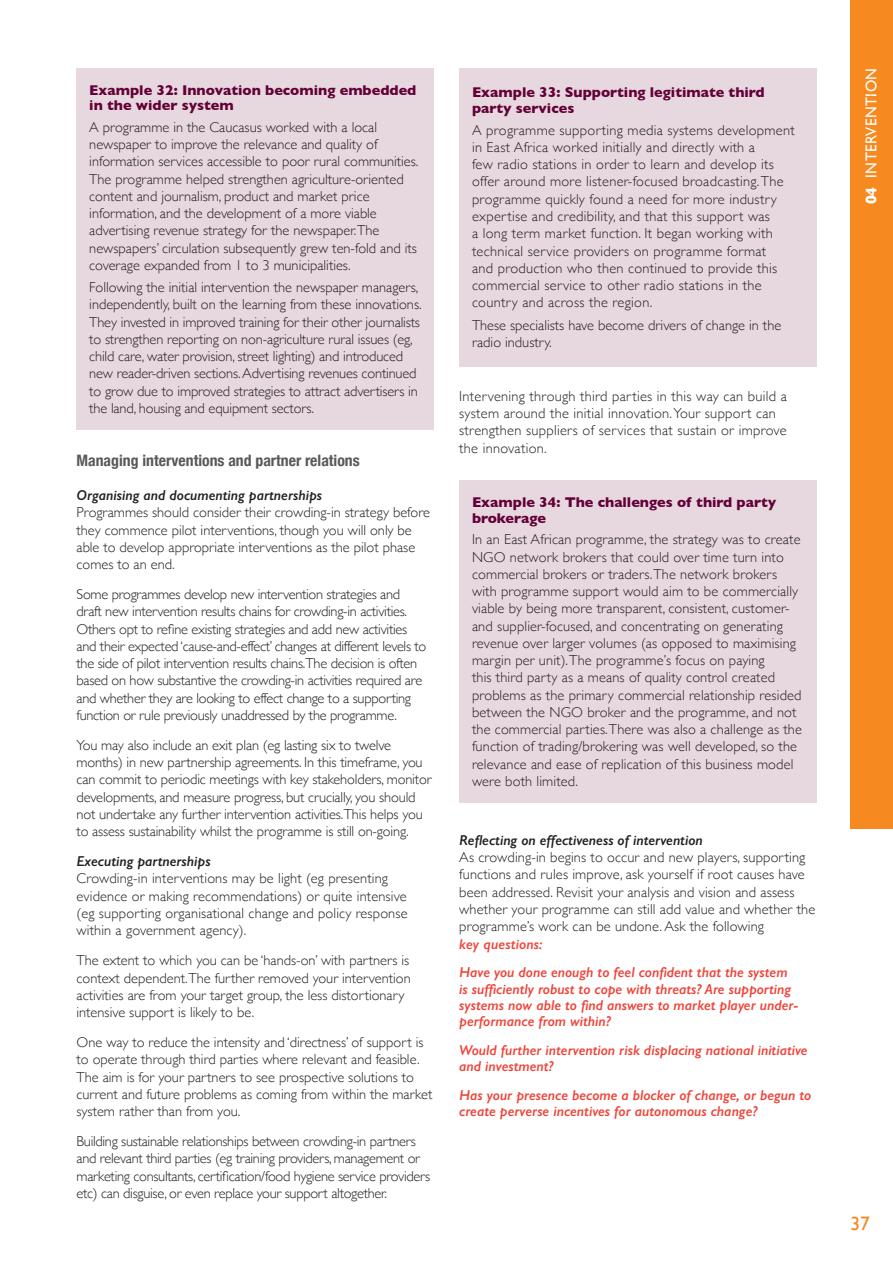
<style>
.page{position:relative;width:893px;height:1263px;background:#fff}
.page>*{position:absolute;margin:0;border:0;box-sizing:border-box;transform-origin:0 0}
.t1{font:19.5px "Gill Sans";color:#f6891f}
.t2{font:700 condensed 15.75px "Helvetica Neue";color:#58595b}
.t3{font:15.75px "Gill Sans";letter-spacing:.03em;color:#fff;scale:.95 1}
.t4{font:300 14.4px/17.2px "Gill Sans";color:#231f20}
.t5{font:300 14.4px/17.2px "Gill Sans";letter-spacing:-.02em;color:#231f20}
.t6{font:300 14.4px/17.2px "Gill Sans";letter-spacing:.02em;color:#231f20}
.t7{font:italic 600 14.4px/16.2px "Gill Sans";color:#ef4338}
.t8{font:700 14.4px/15.8px "Gill Sans";color:#620037}
.t9{font:italic 600 14.4px "Gill Sans";color:#231f20}
.s1{font-weight:700}
</style>
<div class="page">
<div style="left:850px;top:0;width:43px;height:829px;background:#f6891f"></div>
<div style="left:459px;top:68px;width:357px;height:298px;background:#e7d8df"></div>
<div style="left:459px;top:480px;width:357px;height:322px;background:#e7d8df"></div>
<div style="left:77px;top:68px;width:357px;height:361px;background:#e7d8df"></div>
<p class="t8" style="left:89px;top:83px;width:329px">Example 32: Innovation becoming embedded in the wider system</p>
<p class="t4" style="left:89px;top:119px;width:331px">A programme in the Caucasus worked with a local newspaper to improve the relevance and quality of information services accessible to poor rural communities.<br>The programme helped strengthen agriculture-oriented content and journalism, product and market price information, and the development of a more viable advertising revenue strategy for the newspaper.The newspapers’ circulation subsequently grew ten-fold and its coverage expanded from 1 to 3 municipalities.</p>
<p class="t4" style="left:89px;top:280px;width:334px">Following the initial intervention the newspaper managers, independently, built on the learning from these innovations.<br>They invested in improved training for their other journalists to strengthen reporting on non-agriculture rural issues (eg, child care, water provision, street lighting) and introduced new reader-driven sections. Advertising revenues continued to grow due to improved strategies to attract advertisers in the land, housing and equipment sectors.</p>
<p class="t2" style="left:77px;top:454px;width:285px">Managing interventions and partner relations</p>
<p class="t9" style="left:77px;top:487px;width:247px">Organising and documenting partnerships</p>
<p class="t4" style="left:77px;top:505px;width:355px">Programmes should consider their crowding-in strategy before they commence pilot interventions, though you will only be able to develop appropriate interventions as the pilot phase comes to an end.</p>
<p class="t5" style="left:77px;top:587px;width:351px">Some programmes develop new intervention strategies and draft new intervention results chains for crowding-in activities.<br>Others opt to refine existing strategies and add new activities and their expected ‘cause-and-effect’ changes at different levels to the side of pilot intervention results chains.The decision is often based on how substantive the crowding-in activities required are and whether they are looking to effect change to a supporting function or rule previously unaddressed by the programme.</p>
<p class="t4" style="left:77px;top:737px;width:356px">You may also include an exit plan (eg lasting six to twelve months) in new partnership agreements. In this timeframe, you can commit to periodic meetings with key stakeholders, monitor developments, and measure progress, but crucially, you should not undertake any further intervention activities.This helps you to assess sustainability whilst the programme is still on-going.</p>
<p class="t9" style="left:77px;top:853px;width:136px">Executing partnerships</p>
<p class="t4" style="left:77px;top:871px;width:333px">Crowding-in interventions may be light (eg presenting evidence or making recommendations) or quite intensive (eg supporting organisational change and policy response within a government agency).</p>
<p class="t4" style="left:77px;top:953px;width:336px">The extent to which you can be ‘hands-on’ with partners is context dependent.The further removed your intervention activities are from your target group, the less distortionary intensive support is likely to be.</p>
<p class="t4" style="left:77px;top:1035px;width:357px">One way to reduce the intensity and ‘directness’ of support is to operate through third parties where relevant and feasible.<br>The aim is for your partners to see prospective solutions to current and future problems as coming from within the market system rather than from you.</p>
<p class="t5" style="left:77px;top:1134px;width:355px">Building sustainable relationships between crowding-in partners and relevant third parties (eg training providers, management or marketing consultants, certification/food hygiene service providers etc) can disguise, or even replace your support altogether.</p>
<p class="t8" style="left:472px;top:86px;width:294px">Example 33: Supporting legitimate third party services</p>
<p class="t6" style="left:472px;top:122px;width:324px">A programme supporting media systems development in East Africa worked initially and directly with a<br>few radio stations in order to learn and develop its offer around more listener-focused broadcasting. The programme quickly found a need for more industry expertise and credibility, and that this support was<br>a long term market function. It began working with technical service providers on programme format<br>and production who then continued to provide this commercial service to other radio stations in the country and across the region.</p>
<p class="t4" style="left:472px;top:317px;width:311px">These specialists have become drivers of change in the radio industry.</p>
<p class="t6" style="left:459px;top:389px;width:329px">Intervening through third parties in this way can build a system around the initial innovation. Your support can strengthen suppliers of services that sustain or improve the innovation.</p>
<p class="t8" style="left:472px;top:495px;width:306px">Example 34: The challenges of third party brokerage</p>
<p class="t4" style="left:472px;top:532px;width:331px">In an East African programme, the strategy was to create NGO network brokers that could over time turn into commercial brokers or traders. The network brokers with programme support would aim to be commercially viable by being more transparent, consistent, customer&shy;and supplier-focused, and concentrating on generating revenue over larger volumes (as opposed to maximising margin per unit). The programme’s focus on paying<br>this third party as a means of quality control created problems as the primary commercial relationship resided between the NGO broker and the programme, and not the commercial parties. There was also a challenge as the function of trading/brokering was well developed, so the relevance and ease of replication of this business model were both limited.</p>
<p class="t9" style="left:459px;top:831px;width:245px">Reflecting on effectiveness of intervention</p>
<p class="t4" style="left:459px;top:850px;width:358px">As crowding-in begins to occur and new players, supporting functions and rules improve, ask yourself if root causes have been addressed. Revisit your analysis and vision and assess whether your programme can still add value and whether the programme’s work can be undone. Ask the following</p>
<p class="t7" style="left:459px;top:929px;width:330px;line-height:29px">key questions:<br>Have you done enough to feel confident that the system</p>
<p class="t7" style="left:459px;top:980px;width:339px">is sufficiently robust to cope with threats? Are supporting systems now able to find answers to market player under&shy;performance from within?</p>
<p class="t7" style="left:459px;top:1042px;width:350px">Would further intervention risk displacing national initiative and investment?</p>
<p class="t7" style="left:459px;top:1087px;width:354px">Has your presence become a blocker of change, or begun to create perverse incentives for autonomous change?</p>
<p class="t3" style="left:862px;top:204px;width:145px;rotate:-90deg"><span class="s1">04</span> INTERVENTION</p>
<h1 class="t1" style="left:850px;top:1211px;width:21px">37</h1>
</div>
